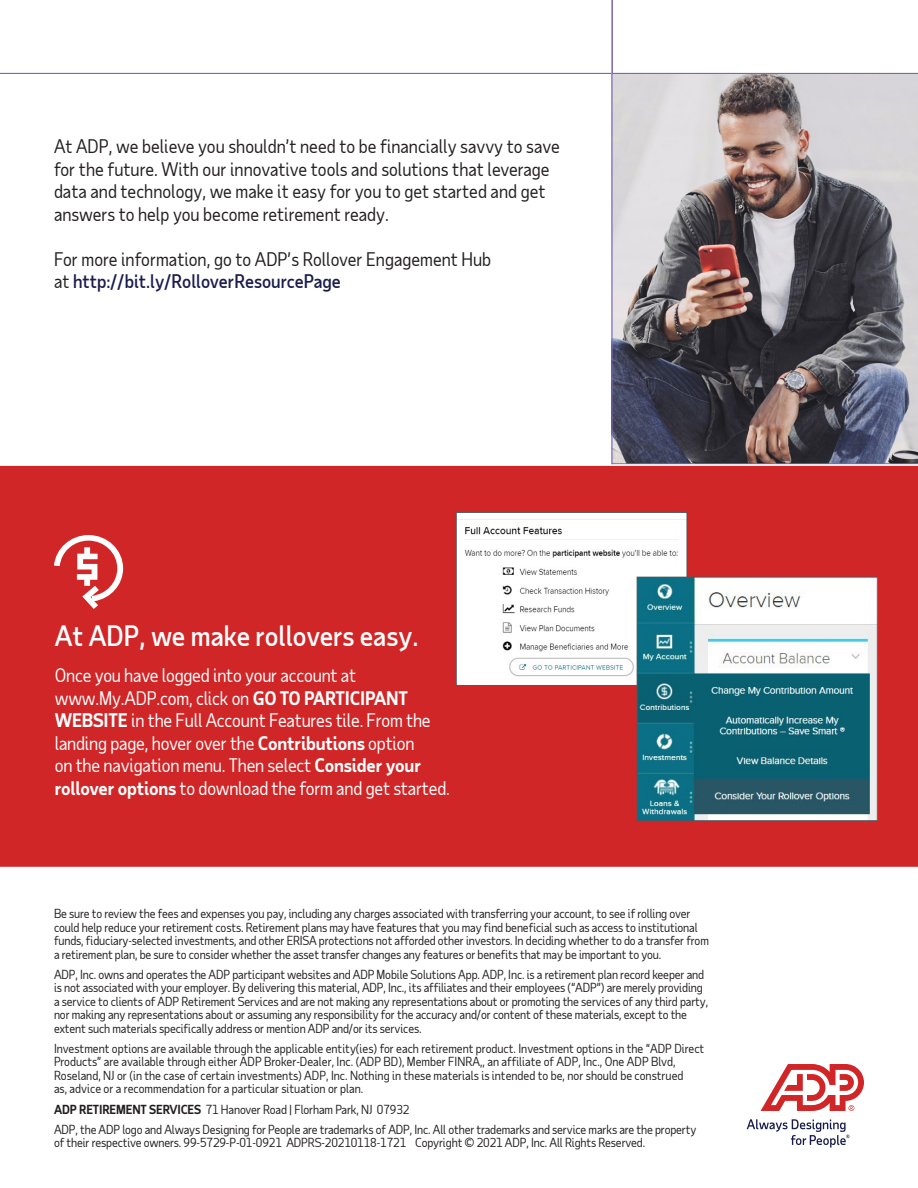
<style>
.page{position:relative;width:918px;height:1188px;background:#fff}
.page>*{position:absolute;margin:0;border:0;box-sizing:border-box;transform-origin:0 0}
.t1{font:500 27px "Taub Sans";color:#fff}
.t2{font:18px/22.5px "Taub Sans";color:#231f20}
.t3{font:18px/22.5px "Taub Sans";letter-spacing:-.01em;color:#fff}
.t4{font:12px/13.5px "Taub Sans";letter-spacing:-.01em;color:#231f20}
.s1{font-weight:500;color:#1a1d4c}
.s2{font-weight:700}
</style>
<div class="page">
<hr style="left:611px;top:0;width:2px;height:464px;background:#7a67ae">
<svg style="left:747px;top:1119px;width:102px;height:29px"></svg>
<svg style="left:761px;top:1064px;width:103px;height:47px"></svg>
<hr style="left:0;top:73px;width:613px;height:1px;background:#7a67ae">
<img style="left:611px;top:73px;width:307px;height:391px">
<div style="left:0;top:464px;width:918px;height:403px;background:#d02627"></div>
<svg style="left:54px;top:535px;width:69px;height:74px"></svg>
<div style="left:456px;top:512px;width:231px;height:173px;background:linear-gradient(to right,#fff,#fff)"></div>
<img style="left:458px;top:520px;width:227px;height:164px">
<div style="left:456px;top:512px;width:231px;height:174px;border:1px solid #53565a"></div>
<img style="left:639px;top:579px;width:237px;height:240px">
<div style="left:637px;top:577px;width:241px;height:244px;border:1px solid #53565a"></div>
<p class="t2" style="left:54px;top:135px;width:507px">At ADP, we believe you shouldn’t need to be financially savvy to save for the future. With our innovative tools and solutions that leverage data and technology, we make it easy for you to get started and get answers to help you become retirement ready.</p>
<h2 class="t2" style="left:54px;top:247px;width:439px">For more information, go to ADP’s Rollover Engagement Hub at <span class="s1">http://bit.ly/RolloverResourcePage</span></h2>
<h1 class="t1" style="left:55px;top:619px;width:366px">At ADP, we make rollovers easy.</h1>
<p class="t3" style="left:55px;top:664px;width:397px">Once you have logged into your account at www.My.ADP.com, click on <span class="s2">GO TO PARTICIPANT WEBSITE</span> in the Full Account Features tile. From the landing page, hover over the <span class="s2">Contributions</span> option<br>on the navigation menu. Then select <span class="s2">Consider your rollover options</span> to download the form and get started.</p>
<p class="t4" style="left:54px;top:907px;width:656px">Be sure to review the fees and expenses you pay, including any charges associated with transferring your account, to see if rolling over could help reduce your retirement costs. Retirement plans may have features that you may find beneficial such as access to institutional funds, fiduciary-selected investments, and other ERISA protections not afforded other investors. In deciding whether to do a transfer from a retirement plan, be sure to consider whether the asset transfer changes any features or benefits that may be important to you.</p>
<p class="t4" style="left:54px;top:967px;width:656px">ADP, Inc. owns and operates the ADP participant websites and ADP Mobile Solutions App. ADP, Inc. is a retirement plan record keeper and is not associated with your employer. By delivering this material, ADP, Inc., its affiliates and their employees (“ADP”) are merely providing a service to clients of ADP Retirement Services and are not making any representations about or promoting the services of any third party, nor making any representations about or assuming any responsibility for the accuracy and/or content of these materials, except to the extent such materials specifically address or mention ADP and/or its services.</p>
<p class="t4" style="left:54px;top:1041px;width:652px">Investment options are available through the applicable entity(ies) for each retirement product. Investment options in the “ADP Direct Products” are available through either ADP Broker-Dealer, Inc. (ADP BD), Member FINRA,, an affiliate of ADP, Inc., One ADP Blvd, Roseland, NJ or (in the case of certain investments) ADP, Inc. Nothing in these materials is intended to be, nor should be construed<br>as, advice or a recommendation for a particular situation or plan.</p>
<p class="t4" style="left:54px;top:1099px;width:644px;line-height:20.2px"><span class="s2">ADP RETIREMENT SERVICES</span> 71 Hanover Road | Florham Park, NJ 07932<br>ADP, the ADP logo and Always Designing for People are trademarks of ADP, Inc. All other trademarks and service marks are the property</p>
<p class="t4" style="left:54px;top:1136px;width:593px">of their respective owners. 99-5729-P-01-0921 ADPRS-20210118-1721 Copyright © 2021 ADP, Inc. All Rights Reserved.</p>
</div>
